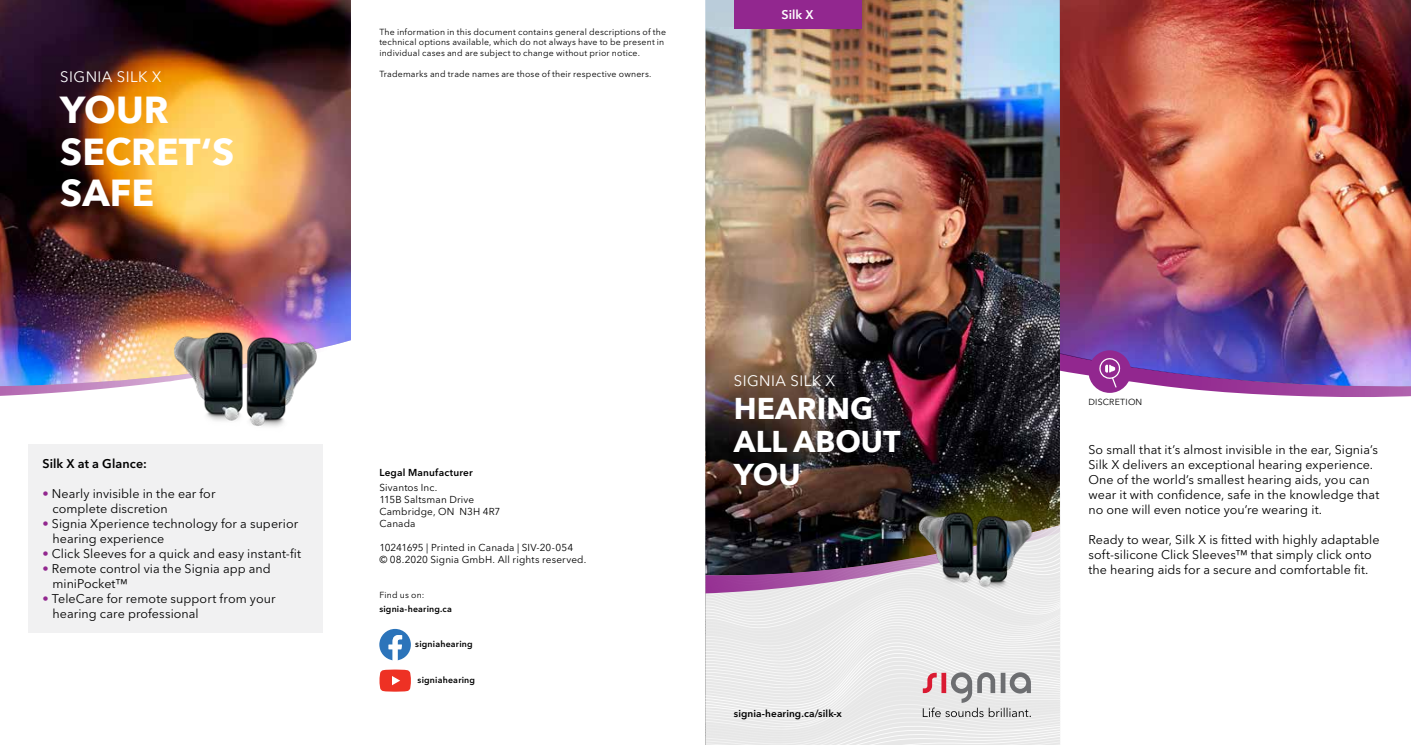
<style>
.page{position:relative;width:1411px;height:745px;background:#fff}
.page>*{position:absolute;margin:0;border:0;box-sizing:border-box;transform-origin:0 0}
.t1{font:700 37.5px/41.2px "Avenir Next";color:#fff}
.t2{font:700 30px/33px "Avenir Next";color:#fff}
.t3{font:15px "Avenir Next W1 G";letter-spacing:.03em;color:#fff}
.t4{font:12.5px/15px "Avenir Next W1 G";letter-spacing:.005em;color:#000}
.t5{font:600 12.5px "Avenir Next W1 G";letter-spacing:.01em;color:#000}
.t6{font:600 12.5px "Avenir Next W1 G";color:#fff}
.t7{font:10px/12px "Avenir Next W1 G";letter-spacing:.015em;color:#000}
.t8{font:600 10px "Avenir Next W1 G";letter-spacing:.02em;color:#000}
.t9{font:8.75px/10.5px "Avenir Next W1 G";letter-spacing:.02em;color:#000}
.t10{font:600 8.75px "Avenir Next W1 G";letter-spacing:.02em;color:#000}
.s1{color:#92278f}
</style>
<div class="page">
<img style="left:1059px;top:0;width:351px;height:285px">
<img style="left:0;top:0;width:351px;height:285px">
<img style="left:1059px;top:285px;width:351px;height:149px">
<img style="left:0;top:285px;width:128px;height:111px">
<div style="left:1088px;top:350px;width:42px;height:42px;background:#92278f;border-radius:50%"></div>
<svg style="left:1099px;top:358px;width:22px;height:30px"></svg>
<img style="left:128px;top:245px;width:223px;height:226px">
<img style="left:705px;top:0;width:354px;height:492px">
<svg style="left:705px;top:492px;width:354px;height:252px"></svg>
<img style="left:896px;top:472px;width:154px;height:124px">
<div style="left:28px;top:444px;width:294px;height:188px;background:#f1f1f2"></div>
<svg style="left:379px;top:628px;width:32px;height:32px"></svg>
<svg style="left:379px;top:669px;width:32px;height:22px"></svg>
<div style="left:733px;top:0;width:128px;height:28px;background:#92278f"></div>
<p class="t3" style="left:60px;top:68px;width:103px">SIGNIA SILK X</p>
<h1 class="t1" style="left:60px;top:89px;width:175px">YOUR<br>SECRET‘S<br>SAFE</h1>
<p class="t5" style="left:43px;top:456px;width:106px">Silk X at a Glance:</p>
<p class="t4" style="left:52px;top:486px;width:164px;text-indent:-10px"><span class="s1">•</span> Nearly invisible in the ear for complete discretion</p>
<p class="t4" style="left:52px;top:516px;width:247px;text-indent:-10px"><span class="s1">•</span> Signia Xperience technology for a superior hearing experience</p>
<p class="t4" style="left:43px;top:546px;width:260px"><span class="s1">•</span> Click Sleeves for a quick and easy instant-fit</p>
<p class="t4" style="left:52px;top:561px;width:220px;text-indent:-10px"><span class="s1">•</span> Remote control via the Signia app and miniPocket™</p>
<p class="t4" style="left:52px;top:591px;width:224px;text-indent:-10px"><span class="s1">•</span> TeleCare for remote support from your hearing care professional</p>
<p class="t9" style="left:379px;top:26px;width:288px">The information in this document contains general descriptions of the technical options available, which do not always have to be present in individual cases and are subject to change without prior notice.</p>
<p class="t9" style="left:379px;top:68px;width:273px">Trademarks and trade names are those of their respective owners.</p>
<p class="t6" style="left:781px;top:7px;width:34px">Silk X</p>
<p class="t8" style="left:379px;top:465px;width:95px">Legal Manufacturer</p>
<p class="t7" style="left:379px;top:481px;width:123px">Sivantos Inc.<br>115B Saltsman Drive<br>Cambridge, ON N3H 4R7<br>Canada</p>
<p class="t7" style="left:379px;top:541px;width:208px">10241695 | Printed in Canada | SIV-20-054<br>© 08.2020 Signia GmbH. All rights reserved.</p>
<p class="t9" style="left:379px;top:589px;width:46px">Find us on:</p>
<p class="t10" style="left:379px;top:603px;width:74px">signia-hearing.ca</p>
<p class="t10" style="left:415px;top:638px;width:59px">signiahearing</p>
<p class="t10" style="left:417px;top:674px;width:59px">signiahearing</p>
<p class="t3" style="left:733px;top:371px;width:103px">SIGNIA SILK X</p>
<h2 class="t2" style="left:733px;top:391px;width:168px">HEARING<br>ALL ABOUT<br>YOU</h2>
<p class="t8" style="left:733px;top:706px;width:110px">signia-hearing.ca/silk-x</p>
<p class="t9" style="left:1088px;top:396px;width:55px">DISCRETION</p>
<p class="t4" style="left:1088px;top:442px;width:292px">So small that it’s almost invisible in the ear, Signia’s Silk X delivers an exceptional hearing experience.<br>One of the world’s smallest hearing aids, you can wear it with confidence, safe in the knowledge that no one will even notice you’re wearing it.</p>
<p class="t4" style="left:1088px;top:532px;width:293px">Ready to wear, Silk X is fitted with highly adaptable soft-silicone Click Sleeves™ that simply click onto the hearing aids for a secure and comfortable fit.</p>
</div>
